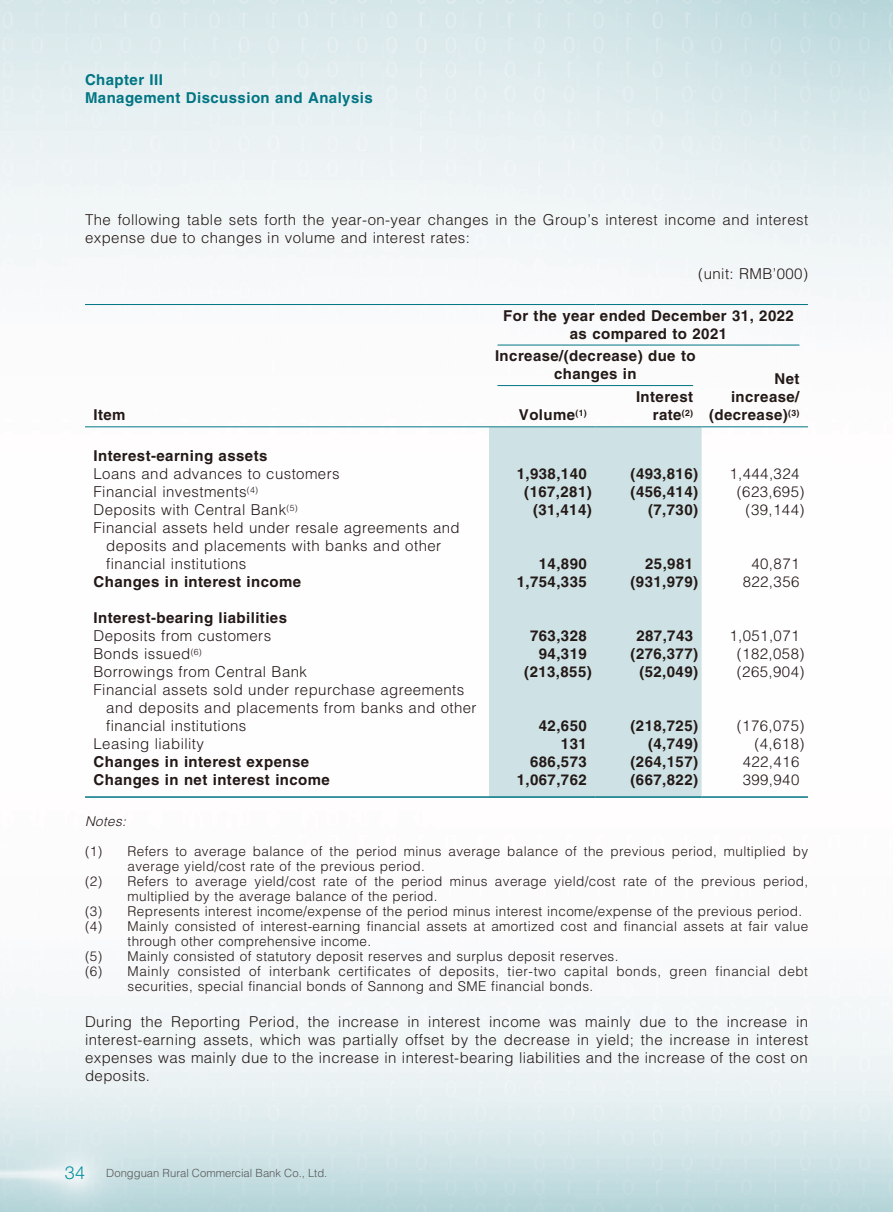
<style>
.page{position:relative;width:893px;height:1212px;background:#fff}
.page>*{position:absolute;margin:0;border:0;box-sizing:border-box;transform-origin:0 0}
.t1{font:300 15px/18px "Helvetica LT Std";letter-spacing:.03em;color:#231916}
.t2{font:700 15px/18px "Helvetica LT Std";letter-spacing:.03em;color:#231916;text-align:center}
.t3{font:700 15px/18px "Helvetica LT Std";letter-spacing:.03em;color:#007583}
.t4{font:300 13.5px "Helvetica LT Std";letter-spacing:.03em;color:#231916}
.t5{font:italic 300 13.5px "Helvetica LT Std";letter-spacing:.03em;color:#231916}
.t6{font:300 11.25px "Helvetica LT Std";color:#595857}
.s1{font-family:"Helvetica Neue LT Std";font-size:18px;color:#00909b}
</style>
<div class="page">
<div style="left:489px;top:427px;width:213px;height:369px;background:#cee2e5"></div>
<hr style="left:85px;top:304px;width:404px;height:1px;background:#007583">
<hr style="left:489px;top:304px;width:106px;height:1px;background:#007583">
<hr style="left:595px;top:304px;width:107px;height:1px;background:#007583">
<hr style="left:702px;top:304px;width:106px;height:1px;background:#007583">
<hr style="left:497px;top:345px;width:302px;height:1px;background:#007583">
<hr style="left:497px;top:385px;width:196px;height:1px;background:#007583">
<hr style="left:85px;top:426px;width:404px;height:1px;background:#007583">
<hr style="left:489px;top:426px;width:106px;height:1px;background:#007583">
<hr style="left:595px;top:426px;width:107px;height:1px;background:#007583">
<hr style="left:702px;top:426px;width:106px;height:1px;background:#007583">
<hr style="left:85px;top:796px;width:404px;height:2px;background:#007583">
<hr style="left:489px;top:796px;width:106px;height:2px;background:#007583">
<hr style="left:595px;top:796px;width:107px;height:2px;background:#007583">
<hr style="left:702px;top:796px;width:106px;height:2px;background:#007583">
<p class="t3" style="left:85px;top:71px;width:289px">Chapter III<br>Management Discussion and Analysis</p>
<p class="t1" style="left:85px;top:211px;width:725px">The following table sets forth the year-on-year changes in the Group’s interest income and interest expense due to changes in volume and interest rates:</p>
<p class="t1" style="left:698px;top:265px;width:111px">(unit: RMB’000)</p>
<p class="t2" style="left:503px;top:306px;width:292px">For the year ended December 31, 2022 as compared to 2021</p>
<p class="t2" style="left:495px;top:347px;width:202px">Increase/(decrease) due to changes in</p>
<p class="t2" style="left:709px;top:369px;width:92px;text-align:right">Net increase/ (decrease)<sup>(3)</sup></p>
<p class="t2" style="left:636px;top:387px;width:59px;text-align:right">Interest rate<sup>(2)</sup></p>
<p class="t2" style="left:94px;top:405px;width:34px">Item</p>
<p class="t2" style="left:519px;top:405px;width:69px">Volume<sup>(1)</sup></p>
<p class="t2" style="left:94px;top:446px;width:175px">Interest-earning assets</p>
<p class="t1" style="left:94px;top:465px;width:248px">Loans and advances to customers</p>
<p class="t2" style="left:517px;top:464px;width:72px">1,938,140</p>
<p class="t2" style="left:631px;top:464px;width:69px">(493,816)</p>
<p class="t1" style="left:729px;top:464px;width:72px">1,444,324</p>
<p class="t1" style="left:94px;top:482px;width:166px">Financial investments<sup>(4)</sup></p>
<p class="t2" style="left:524px;top:482px;width:69px">(167,281)</p>
<p class="t2" style="left:631px;top:482px;width:69px">(456,414)</p>
<p class="t1" style="left:737px;top:482px;width:69px">(623,695)</p>
<p class="t1" style="left:94px;top:500px;width:206px">Deposits with Central Bank<sup>(5)</sup></p>
<p class="t2" style="left:533px;top:500px;width:60px">(31,414)</p>
<p class="t2" style="left:648px;top:500px;width:52px">(7,730)</p>
<p class="t1" style="left:746px;top:500px;width:60px">(39,144)</p>
<p class="t1" style="left:106px;top:519px;width:355px;text-indent:-13px">Financial assets held under resale agreements and deposits and placements with banks and other financial institutions</p>
<p class="t2" style="left:539px;top:554px;width:49px">14,890</p>
<p class="t2" style="left:645px;top:554px;width:49px">25,981</p>
<p class="t1" style="left:751px;top:554px;width:49px">40,871</p>
<p class="t2" style="left:94px;top:572px;width:209px">Changes in interest income</p>
<p class="t2" style="left:517px;top:572px;width:72px">1,754,335</p>
<p class="t2" style="left:631px;top:572px;width:69px">(931,979)</p>
<p class="t1" style="left:743px;top:572px;width:58px">822,356</p>
<p class="t2" style="left:94px;top:608px;width:195px">Interest-bearing liabilities</p>
<p class="t1" style="left:94px;top:627px;width:179px">Deposits from customers</p>
<p class="t2" style="left:530px;top:626px;width:58px">763,328</p>
<p class="t2" style="left:636px;top:626px;width:58px">287,743</p>
<p class="t1" style="left:729px;top:626px;width:72px">1,051,071</p>
<p class="t1" style="left:94px;top:644px;width:110px">Bonds issued<sup>(6)</sup></p>
<p class="t2" style="left:539px;top:644px;width:49px">94,319</p>
<p class="t2" style="left:631px;top:644px;width:69px">(276,377)</p>
<p class="t1" style="left:737px;top:644px;width:69px">(182,058)</p>
<p class="t1" style="left:94px;top:663px;width:215px">Borrowings from Central Bank</p>
<p class="t2" style="left:524px;top:662px;width:69px">(213,855)</p>
<p class="t2" style="left:639px;top:662px;width:60px">(52,049)</p>
<p class="t1" style="left:737px;top:662px;width:69px">(265,904)</p>
<p class="t1" style="left:106px;top:681px;width:372px;text-indent:-13px">Financial assets sold under repurchase agreements and deposits and placements from banks and other financial institutions</p>
<p class="t2" style="left:539px;top:716px;width:49px">42,650</p>
<p class="t2" style="left:630px;top:716px;width:69px">(218,725)</p>
<p class="t1" style="left:737px;top:716px;width:69px">(176,075)</p>
<p class="t1" style="left:94px;top:735px;width:112px">Leasing liability</p>
<p class="t2" style="left:561px;top:734px;width:27px">131</p>
<p class="t2" style="left:648px;top:734px;width:52px">(4,749)</p>
<p class="t1" style="left:754px;top:734px;width:52px">(4,618)</p>
<p class="t2" style="left:94px;top:752px;width:217px">Changes in interest expense</p>
<p class="t2" style="left:530px;top:752px;width:58px">686,573</p>
<p class="t2" style="left:630px;top:752px;width:69px">(264,157)</p>
<p class="t1" style="left:743px;top:752px;width:58px">422,416</p>
<p class="t2" style="left:94px;top:770px;width:238px">Changes in net interest income</p>
<p class="t2" style="left:517px;top:770px;width:72px">1,067,762</p>
<p class="t2" style="left:630px;top:770px;width:69px">(667,822)</p>
<p class="t1" style="left:743px;top:770px;width:58px">399,940</p>
<p class="t5" style="left:85px;top:813px;width:42px">Notes:</p>
<p class="t4" style="left:85px;top:843px;width:725px">(1) Refers to average balance of the period minus average balance of the previous period, multiplied by</p>
<p class="t4" style="left:128px;top:858px;width:299px">average yield/cost rate of the previous period.</p>
<p class="t4" style="left:85px;top:873px;width:725px">(2) Refers to average yield/cost rate of the period minus average yield/cost rate of the previous period,</p>
<p class="t4" style="left:128px;top:888px;width:312px">multiplied by the average balance of the period.</p>
<p class="t4" style="left:85px;top:903px;width:718px">(3) Represents interest income/expense of the period minus interest income/expense of the previous period.</p>
<p class="t4" style="left:85px;top:918px;width:725px">(4) Mainly consisted of interest-earning financial assets at amortized cost and financial assets at fair value</p>
<p class="t4" style="left:128px;top:933px;width:245px">through other comprehensive income.</p>
<p class="t4" style="left:85px;top:948px;width:535px">(5) Mainly consisted of statutory deposit reserves and surplus deposit reserves.</p>
<p class="t4" style="left:85px;top:963px;width:724px">(6) Mainly consisted of interbank certificates of deposits, tier-two capital bonds, green financial debt</p>
<p class="t4" style="left:128px;top:978px;width:467px">securities, special financial bonds of Sannong and SME financial bonds.</p>
<p class="t1" style="left:85px;top:1013px;width:725px;text-align:justify">During the Reporting Period, the increase in interest income was mainly due to the increase in interest-earning assets, which was partially offset by the decrease in yield; the increase in interest expenses was mainly due to the increase in interest-bearing liabilities and the increase of the cost on deposits.</p>
<p class="t6" style="left:65px;top:1166px;width:264px"><span class="s1">34</span> Dongguan Rural Commercial Bank Co., Ltd.</p>
</div>
